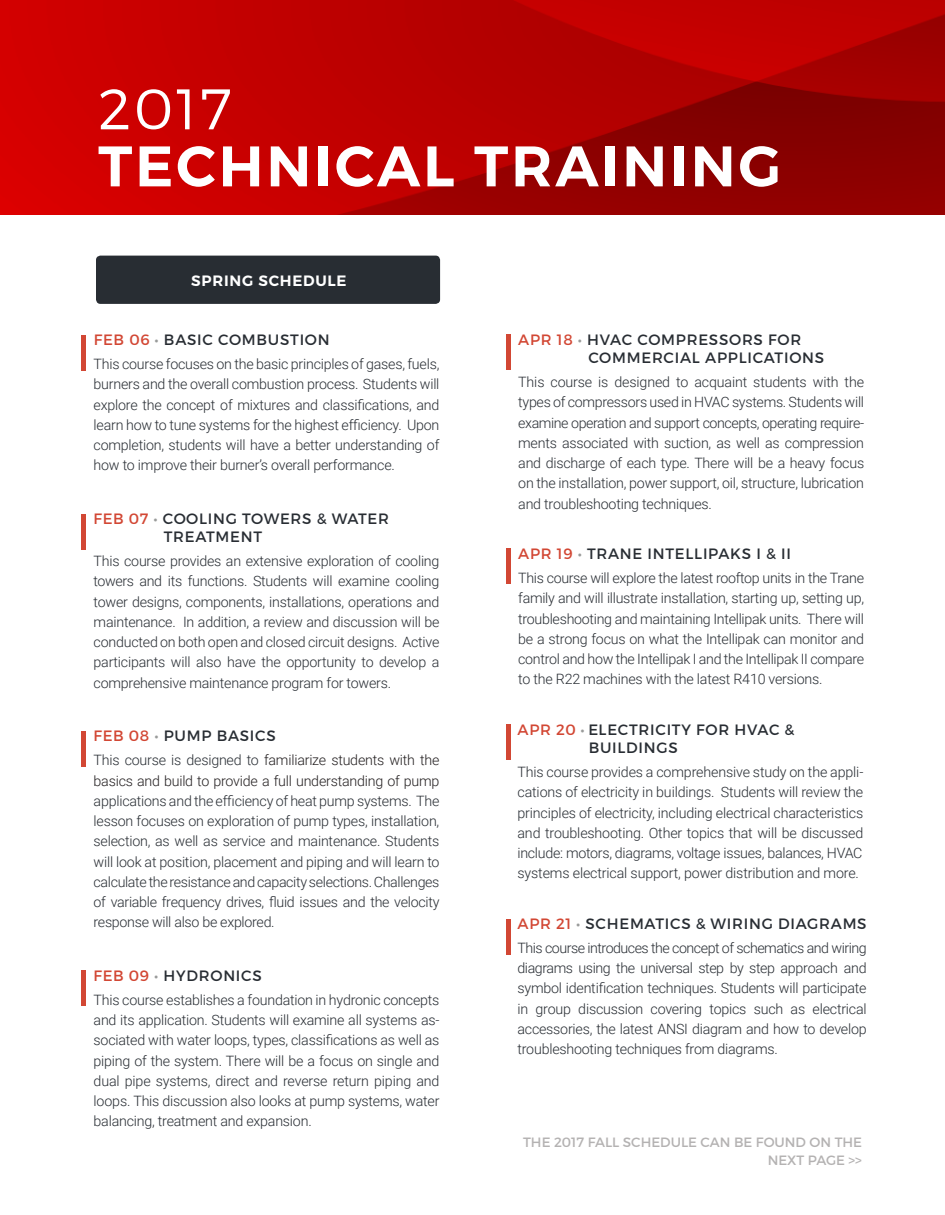
<style>
.page{position:relative;width:945px;height:1215px;background:#fff}
.page>*{position:absolute;margin:0;border:0;box-sizing:border-box;transform-origin:0 0}
.t1{font:600 57px "Montserrat";letter-spacing:.05em;color:#fff}
.t2{font:300 57px "Montserrat";color:#fff}
.t3{font:15px "Montserrat";letter-spacing:.05em;color:#282d33}
.t4{font:600 15px "Montserrat";letter-spacing:.05em;color:#fff}
.t5{font:300 14.25px/20.2px "Roboto";letter-spacing:-.015em;color:#282d33;text-align:justify}
.t6{font:300 14.25px "Roboto";letter-spacing:-.035em;color:#282d33}
.t7{font:13.5px/18px "Montserrat";color:#b4b2b2;text-align:right}
.s1{color:#d24734}
.s2{color:#999b9a}
.s3{color:#231f20}
</style>
<div class="page">
<img style="left:0;top:0;width:945px;height:214px">
<div style="left:96px;top:256px;width:344px;height:48px;background:#282d33;border-radius:4px"></div>
<hr style="left:82px;top:335px;width:4px;height:36px;background:#d24734">
<hr style="left:82px;top:514px;width:4px;height:36px;background:#d24734">
<hr style="left:82px;top:731px;width:4px;height:36px;background:#d24734">
<hr style="left:82px;top:970px;width:4px;height:36px;background:#d24734">
<hr style="left:506px;top:334px;width:4px;height:36px;background:#d24734">
<hr style="left:506px;top:548px;width:4px;height:36px;background:#d24734">
<hr style="left:506px;top:724px;width:4px;height:36px;background:#d24734">
<hr style="left:506px;top:919px;width:4px;height:36px;background:#d24734">
<p class="t2" style="left:98px;top:74px;width:135px">2017</p>
<p class="t1" style="left:98px;top:131px;width:684px">TECHNICAL TRAINING</p>
<p class="t4" style="left:191px;top:271px;width:157px">SPRING SCHEDULE</p>
<p class="t3" style="left:94px;top:331px;width:238px"><span class="s1">FEB 06</span> <span class="s2">•</span> BASIC COMBUSTION</p>
<p class="t5" style="left:94px;top:353px;width:347px">This course focuses on the basic principles of gases, fuels, burners and the overall combustion process. Students will explore the concept of mixtures and classifications, and learn how to tune systems for the highest efficiency. Upon completion, students will have a better understanding of how to improve their burner’s overall performance.</p>
<p class="t3" style="left:94px;top:510px;width:297px"><span class="s1">FEB 07</span> <span class="s2">•</span> COOLING TOWERS &amp; WATER</p>
<p class="t3" style="left:164px;top:528px;width:100px">TREATMENT</p>
<p class="t5" style="left:94px;top:550px;width:347px">This course provides an extensive exploration of cooling towers and its functions. Students will examine cooling tower designs, components, installations, operations and maintenance. In addition, a review and discussion will be conducted on both open and closed circuit designs. Active participants will also have the opportunity to develop a comprehensive maintenance program for towers.</p>
<p class="t3" style="left:94px;top:727px;width:184px"><span class="s1">FEB 08</span> <span class="s2">•</span> PUMP BASICS</p>
<p class="t5" style="left:94px;top:750px;width:347px">This course is designed to <span class="s3">familiarize students with the basics and build to provide a full understanding of pump </span>applications and the efficiency of heat pump systems. The lesson focuses on exploration of pump types, installation, selection, as well as service and maintenance. Students will look at position, placement and piping and will learn to calculate the resistance and capacity selections. Challenges of variable frequency drives, fluid issues and the velocity response will also be explored.</p>
<p class="t3" style="left:94px;top:966px;width:170px"><span class="s1">FEB 09</span> <span class="s2">•</span> HYDRONICS</p>
<p class="t5" style="left:94px;top:989px;width:347px">This course establishes a foundation in hydronic concepts and its application. Students will examine all systems as&shy;sociated with water loops, types, classifications as well as piping of the system. There will be a focus on single and dual pipe systems, direct and reverse return piping and loops. This discussion also looks at pump systems, water balancing, treatment and expansion.</p>
<p class="t3" style="left:518px;top:331px;width:284px"><span class="s1">APR 18</span> <span class="s2">•</span> HVAC COMPRESSORS FOR</p>
<p class="t3" style="left:588px;top:349px;width:237px">COMMERCIAL APPLICATIONS</p>
<p class="t5" style="left:518px;top:371px;width:347px">This course is designed to acquaint students with the types of compressors used in HVAC systems. Students will</p>
<p class="t5" style="left:518px;top:412px;width:347px">examine operation and support concepts, operating require-</p>
<p class="t5" style="left:518px;top:432px;width:347px">ments associated with suction, as well as compression and discharge of each type. There will be a heavy focus on the installation, power support, oil, structure, lubrication and troubleshooting techniques.</p>
<p class="t3" style="left:518px;top:545px;width:274px"><span class="s1">APR 19</span> <span class="s2">•</span> TRANE INTELLIPAKS I &amp; II</p>
<p class="t5" style="left:518px;top:568px;width:347px">This course will explore the latest rooftop units in the Trane family and will illustrate installation, starting up, setting up, troubleshooting and maintaining Intellipak units. There will be a strong focus on what the Intellipak can monitor and control and how the Intellipak I and the Intellipak II compare to the R22 machines with the latest R410 versions.</p>
<p class="t3" style="left:518px;top:721px;width:279px"><span class="s1">APR 20</span> <span class="s2">•</span> ELECTRICITY FOR HVAC &amp;</p>
<p class="t3" style="left:589px;top:739px;width:91px">BUILDINGS</p>
<p class="t5" style="left:518px;top:761px;width:347px">This course provides a comprehensive study on the appli&shy;cations of electricity in buildings. Students will review the</p>
<p class="t5" style="left:518px;top:802px;width:347px">principles of electricity, including electrical characteristics and troubleshooting. Other topics that will be discussed include: motors, diagrams, voltage issues, balances, HVAC</p>
<p class="t5" style="left:518px;top:863px;width:343px">systems electrical support, power distribution and more.</p>
<p class="t3" style="left:518px;top:914px;width:351px"><span class="s1">APR 21</span> <span class="s2">•</span> SCHEMATICS &amp; WIRING DIAGRAMS</p>
<p class="t6" style="left:518px;top:938px;width:351px">This course introduces the concept of schematics and wiring</p>
<p class="t5" style="left:518px;top:957px;width:351px">diagrams using the universal step by step approach and symbol identification techniques. Students will participate in group discussion covering topics such as electrical accessories, the latest ANSI diagram and how to develop troubleshooting techniques from diagrams.</p>
<p class="t7" style="left:523px;top:1134px;width:340px">THE 2017 FALL SCHEDULE CAN BE FOUND ON THE<br>NEXT PAGE &gt;&gt;</p>
</div>
